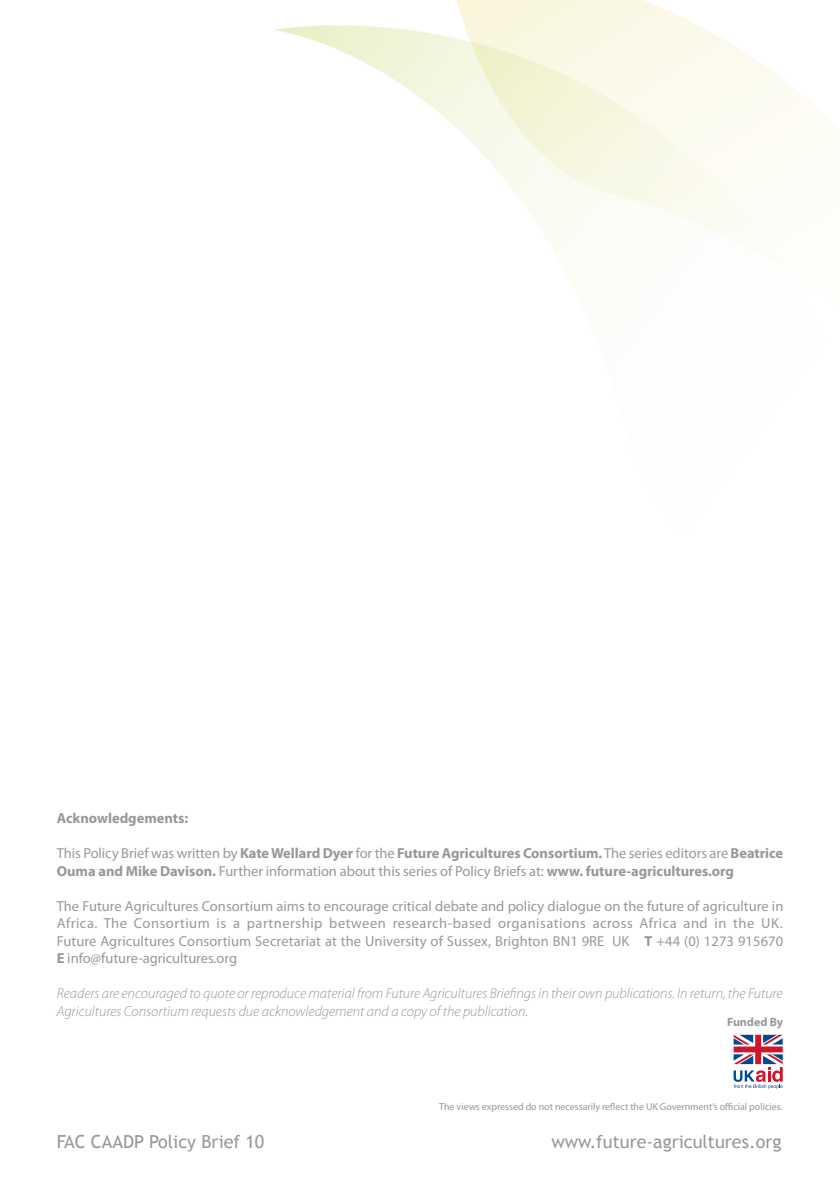
<style>
.page{position:relative;width:840px;height:1191px;background:#fff}
.page>*{position:absolute;margin:0;border:0;box-sizing:border-box;transform-origin:0 0}
.t1{font:18px "Trebuchet MS";color:#98989c}
.t2{font:14.4px/17.6px "Myriad Pro";letter-spacing:-.005em;color:#98989c}
.t3{font:italic 300 14.4px/17.6px "Myriad Pro";letter-spacing:-.005em;color:#98989c}
.t4{font:700 14.4px "Myriad Pro";letter-spacing:-.005em;color:#98989c}
.t5{font:700 12px "Myriad Pro";letter-spacing:-.005em;color:#98989c}
.t6{font:10px "Myriad Pro";letter-spacing:-.005em;color:#98989c}
.s1{font-weight:700}
</style>
<div class="page">
<svg style="left:733px;top:1034px;width:49px;height:55px"></svg>
<p class="t4" style="left:57px;top:809px;width:133px">Acknowledgements:</p>
<p class="t2" style="left:57px;top:844px;width:727px">This Policy Brief was written by <span class="s1">Kate Wellard Dyer</span> for the <span class="s1">Future Agricultures Consortium.</span> The series editors are <span class="s1">Beatrice<br>Ouma and Mike Davison.</span> Further information about this series of Policy Briefs at: <span class="s1">www. future-agricultures.org</span></p>
<p class="t2" style="left:57px;top:897px;width:727px;text-align:justify">The Future Agricultures Consortium aims to encourage critical debate and policy dialogue on the future of agriculture in Africa. The Consortium is a partnership between research-based organisations across Africa and in the UK.<br>Future Agricultures Consortium Secretariat at the University of Sussex, Brighton BN1 9RE UK <span class="s1">T</span> +44 (0) 1273 915670<br><span class="s1">E</span> info@future-agricultures.org</p>
<p class="t3" style="left:57px;top:985px;width:727px">Readers are encouraged to quote or reproduce material from Future Agricultures Briefings in their own publications. In return, the Future<br>Agricultures Consortium requests due acknowledgement and a copy of the publication.</p>
<p class="t5" style="left:726px;top:1014px;width:58px">Funded By</p>
<p class="t6" style="left:439px;top:1100px;width:345px">The views expressed do not necessarily reflect the UK Government’s official policies.</p>
<p class="t1" style="left:57px;top:1131px;width:209px">FAC CAADP Policy Brief 10</p>
<p class="t1" style="left:551px;top:1131px;width:231px">www.future-agricultures.org</p>
</div>
